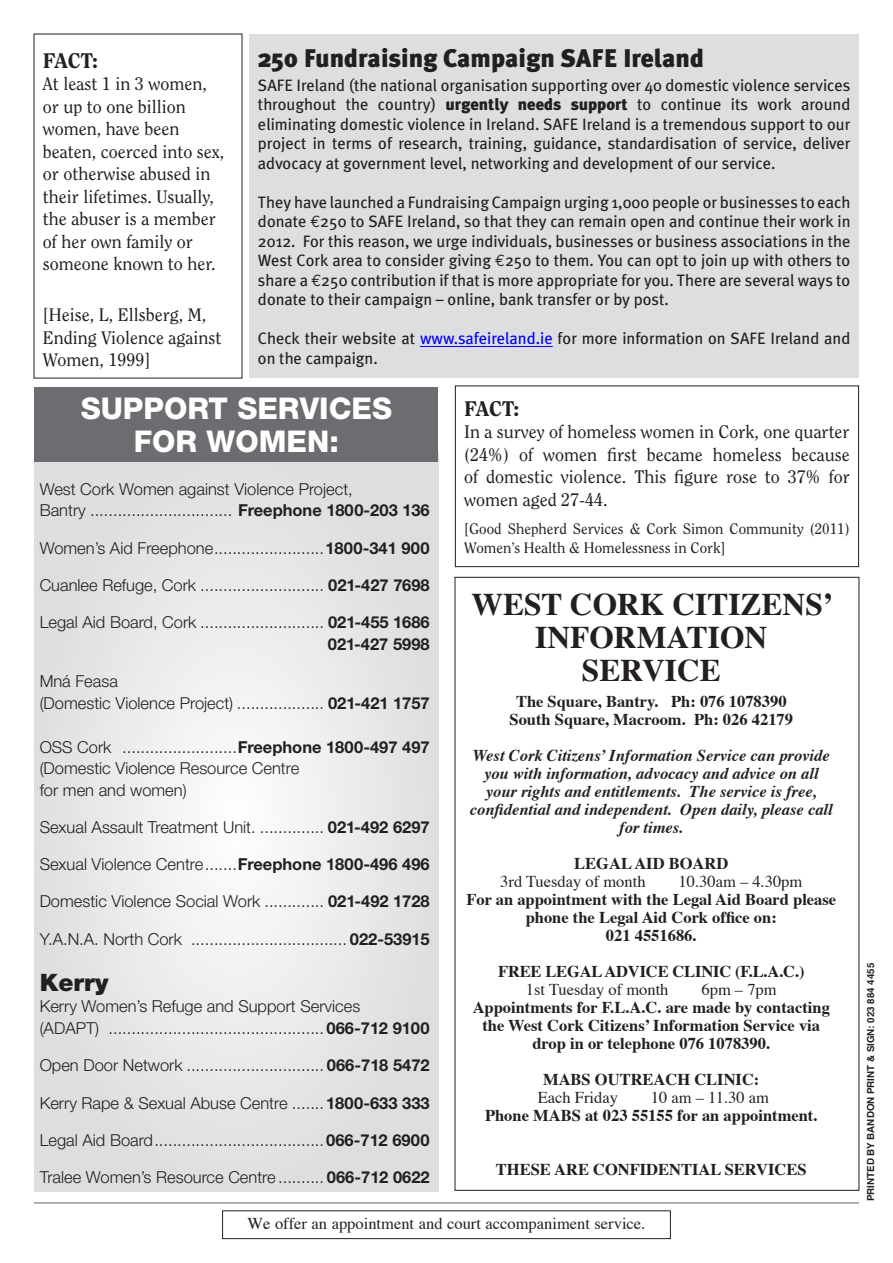
<style>
.page{position:relative;width:893px;height:1263px;background:#fff}
.page>*{position:absolute;margin:0;border:0;box-sizing:border-box;transform-origin:0 0}
.t1{font:700 31.5px/33px "Times";color:#231f20;text-align:center}
.t2{font:800 30px "Helvetica Neue";color:#fff}
.t3{font:900 25.5px "Meta Plus";color:#231f20}
.t4{font:900 24px "Helvetica Neue";color:#231f20}
.t5{font:800 21px "Clearface";color:#231f20}
.t6{font:18px/22.5px "Clearface";color:#231f20}
.t7{font:300 16.5px "Helvetica Neue";color:#231f20}
.t8{font:16.5px/19.5px "Meta Plus";color:#231f20;text-align:justify}
.t9{font:700 16.5px/18px "Times";color:#231f20;text-align:center}
.t10{font:italic 700 16.5px/18px "Times";color:#231f20;text-align:center}
.t11{font:16.5px "Times";color:#231f20}
.t12{font:700 16.5px "Helvetica Neue CE";color:#231f20}
.t13{font:15px/19.5px "Clearface";color:#231f20}
.t14{font:700 9.75px "Helvetica";color:#231f20}
.s1{font-weight:900}
.s2{font-family:"Euro Mono"}
.s3{color:#00f}
.s4{font-family:"Helvetica Neue CE";font-weight:700}
</style>
<div class="page">
<svg style="left:34px;top:461px;width:404px;height:730px"></svg>
<div style="left:222px;top:1210px;width:449px;height:29px;border:1px solid #231f20"></div>
<hr style="left:34px;top:1202px;width:825px;height:2px;background:#939598">
<div style="left:34px;top:387px;width:404px;height:74px;background:#6c6d70"></div>
<div style="left:455px;top:386px;width:404px;height:181px;border:1px solid #231f20"></div>
<div style="left:249px;top:34px;width:610px;height:343px;background:#dddee0"></div>
<hr style="left:420px;top:346px;width:133px;height:1px;background:#00f">
<p class="t5" style="left:43px;top:48px;width:57px">FACT:</p>
<p class="t6" style="left:43px;top:73px;width:183px">At least 1 in 3 women, or up to one billion women, have been beaten, coerced into sex, or otherwise abused in their lifetimes. Usually, the abuser is a member of her own family or someone known to her.</p>
<p class="t6" style="left:43px;top:304px;width:180px">[Heise, L, Ellsberg, M,<br>Ending Violence against<br>Women, 1999]</p>
<p class="t3" style="left:258px;top:43px;width:447px">250 Fundraising Campaign SAFE Ireland</p>
<p class="t8" style="left:258px;top:75px;width:594px">SAFE Ireland (the national organisation supporting over 40 domestic violence services throughout the country) <span class="s1">urgently needs support</span> to continue its work around eliminating domestic violence in Ireland. SAFE Ireland is a tremendous support to our project in terms of research, training, guidance, standardisation of service, deliver advocacy at government level, networking and development of our service.</p>
<p class="t8" style="left:258px;top:192px;width:594px">They have launched a Fundraising Campaign urging 1,000 people or businesses to each donate <span class="s2">€</span>250 to SAFE Ireland, so that they can remain open and continue their work in 2012. For this reason, we urge individuals, businesses or business associations in the West Cork area to consider giving <span class="s2">€</span>250 to them. You can opt to join up with others to share a <span class="s2">€</span>250 contribution if that is more appropriate for you. There are several ways to donate to their campaign – online, bank transfer or by post.</p>
<p class="t8" style="left:258px;top:328px;width:594px">Check their website at <span class="s3">www.safeireland.ie</span> for more information on SAFE Ireland and on the campaign.</p>
<p class="t2" style="left:81px;top:391px;width:313px">SUPPORT SERVICES</p>
<p class="t2" style="left:134px;top:424px;width:207px">FOR WOMEN:</p>
<p class="t7" style="left:40px;top:479px;width:315px">West Cork Women against Violence Project,</p>
<p class="t7" style="left:40px;top:500px;width:391px">Bantry ............................... <span class="s4">Freephone 1800-203 136</span></p>
<p class="t7" style="left:40px;top:538px;width:392px">Women’s Aid Freephone........................<span class="s4">1800-341 900</span></p>
<p class="t7" style="left:40px;top:575px;width:391px">Cuanlee Refuge, Cork ........................... <span class="s4">021-427 7698</span></p>
<p class="t7" style="left:40px;top:612px;width:391px">Legal Aid Board, Cork ........................... <span class="s4">021-455 1686</span></p>
<p class="t12" style="left:328px;top:634px;width:103px">021-427 5998</p>
<p class="t7" style="left:40px;top:671px;width:80px">Mná Feasa</p>
<p class="t7" style="left:40px;top:693px;width:391px">(Domestic Violence Project) ................... <span class="s4">021-421 1757</span></p>
<p class="t7" style="left:40px;top:737px;width:391px">OSS Cork .........................<span class="s4">Freephone 1800-497 497</span></p>
<p class="t7" style="left:40px;top:758px;width:261px">(Domestic Violence Resource Centre</p>
<p class="t7" style="left:40px;top:780px;width:149px">for men and women)</p>
<p class="t7" style="left:40px;top:817px;width:391px">Sexual Assault Treatment Unit. .............. <span class="s4">021-492 6297</span></p>
<p class="t7" style="left:40px;top:854px;width:391px">Sexual Violence Centre.......<span class="s4">Freephone 1800-496 496</span></p>
<p class="t7" style="left:40px;top:891px;width:391px">Domestic Violence Social Work ............. <span class="s4">021-492 1728</span></p>
<p class="t7" style="left:40px;top:929px;width:391px">Y.A.N.A. North Cork .................................. <span class="s4">022-53915</span></p>
<p class="t4" style="left:40px;top:968px;width:70px">Kerry</p>
<p class="t7" style="left:40px;top:996px;width:322px">Kerry Women’s Refuge and Support Services</p>
<p class="t7" style="left:40px;top:1018px;width:391px">(ADAPT) ............................................... <span class="s4">066-712 9100</span></p>
<p class="t7" style="left:40px;top:1055px;width:391px">Open Door Network .............................. <span class="s4">066-718 5472</span></p>
<p class="t7" style="left:40px;top:1093px;width:392px">Kerry Rape &amp; Sexual Abuse Centre .......<span class="s4">1800-633 333</span></p>
<p class="t7" style="left:40px;top:1130px;width:392px">Legal Aid Board.....................................<span class="s4">066-712 6900</span></p>
<p class="t7" style="left:40px;top:1167px;width:391px">Tralee Women’s Resource Centre .......... <span class="s4">066-712 0622</span></p>
<p class="t5" style="left:464px;top:395px;width:57px">FACT:</p>
<p class="t6" style="left:464px;top:420px;width:387px;text-align:justify">In a survey of homeless women in Cork, one quarter (24%) of women first became homeless because of domestic violence. This figure rose to 37% for women aged 27-44.</p>
<p class="t13" style="left:464px;top:518px;width:387px">[Good Shepherd Services &amp; Cork Simon Community (2011)<br>Women’s Health &amp; Homelessness in Cork]</p>
<p class="t1" style="left:472px;top:589px;width:363px">WEST CORK CITIZENS’</p>
<p class="t1" style="left:535px;top:622px;width:234px">INFORMATION<br>SERVICE</p>
<p class="t9" style="left:516px;top:693px;width:272px">The Square, Bantry. Ph: 076 1078390</p>
<p class="t9" style="left:509px;top:711px;width:285px">South Square, Macroom. Ph: 026 42179</p>
<p class="t10" style="left:470px;top:747px;width:364px">West Cork Citizens’ Information Service can provide you with information, advocacy and advice on all your rights and entitlements. The service is free, confidential and independent. Open daily, please call for times.</p>
<p class="t9" style="left:574px;top:855px;width:156px">LEGAL AID BOARD</p>
<p class="t11" style="left:500px;top:871px;width:147px">3rd Tuesday of month</p>
<p class="t11" style="left:679px;top:871px;width:125px">10.30am – 4.30pm</p>
<p class="t9" style="left:466px;top:891px;width:371px">For an appointment with the Legal Aid Board please phone the Legal Aid Cork office on:</p>
<p class="t9" style="left:606px;top:927px;width:92px">021 4551686.</p>
<p class="t9" style="left:498px;top:963px;width:308px">FREE LEGAL ADVICE CLINIC (F.L.A.C.)</p>
<p class="t11" style="left:526px;top:979px;width:144px">1st Tuesday of month</p>
<p class="t11" style="left:701px;top:979px;width:77px">6pm – 7pm</p>
<p class="t9" style="left:473px;top:999px;width:359px">Appointments for F.L.A.C. are made by contacting the West Cork Citizens’ Information Service via drop in or telephone 076 1078390.</p>
<p class="t9" style="left:543px;top:1071px;width:218px">MABS OUTREACH CLINIC:</p>
<p class="t11" style="left:538px;top:1087px;width:82px">Each Friday</p>
<p class="t11" style="left:651px;top:1087px;width:120px">10 am – 11.30 am</p>
<p class="t9" style="left:485px;top:1107px;width:334px">Phone MABS at 023 55155 for an appointment.</p>
<p class="t9" style="left:496px;top:1161px;width:312px">THESE ARE CONFIDENTIAL SERVICES</p>
<p class="t11" style="left:248px;top:1213px;width:399px">We offer an appointment and court accompaniment service.</p>
<p class="t14" style="left:863px;top:1201px;width:240px;rotate:-90deg">PRINTED BY BANDON PRINT &amp; SIGN: 023 884 4455</p>
</div>
